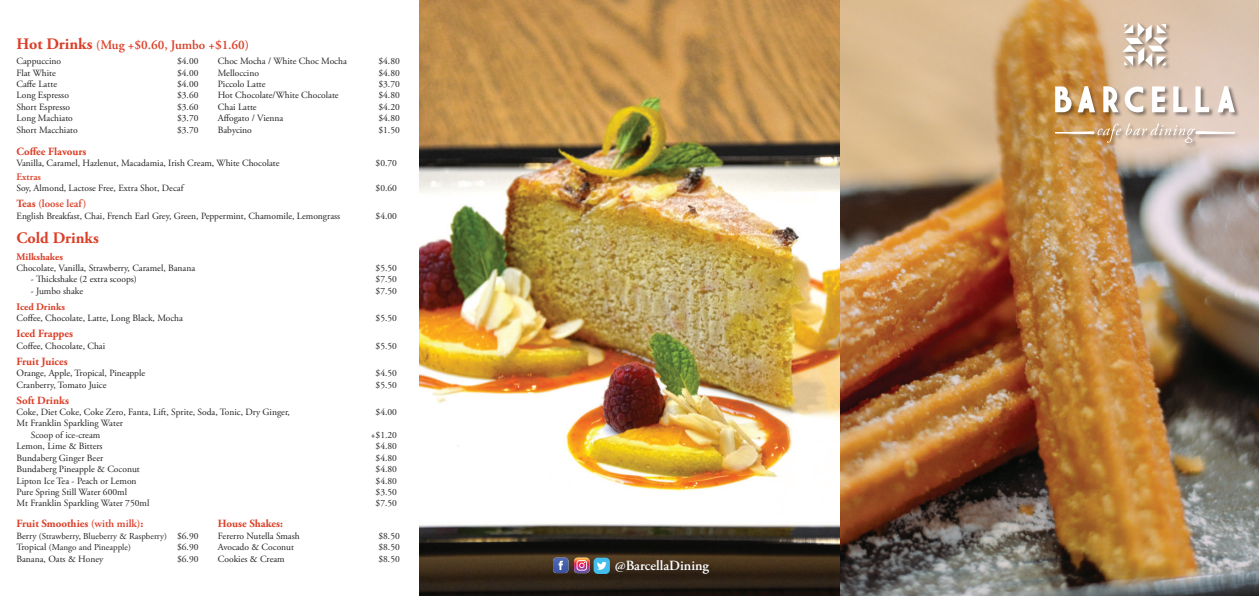
<style>
.page{position:relative;width:1259px;height:596px;background:#fff}
.page>*{position:absolute;margin:0;border:0;box-sizing:border-box;transform-origin:0 0}
.t1{font:700 16px "Adobe Garamond Pro";color:#db3f28}
.t2{font:600 14px "Adobe Garamond Pro";color:#fff}
.t3{font:600 13px "Adobe Garamond Pro";color:#db3f28}
.t4{font:700 11px "Adobe Garamond Pro";color:#db3f28}
.t5{font:600 11px "Adobe Garamond Pro";color:#db3f28}
.t6{font:700 10px "Adobe Garamond Pro";color:#db3f28}
.t7{font:600 10px "Adobe Garamond Pro";color:#db3f28}
.t8{font:9.5px/11.4px "Adobe Garamond Pro";color:#231f20}
.t9{font:9px/11.4px "Adobe Garamond Pro";color:#231f20}
.s1{font-weight:700;font-size:16px}
.s2{font-weight:700}
.s3{font-weight:600}
.s4{font-size:9.5px}
</style>
<div class="page">
<img style="left:419px;top:0;width:840px;height:595px">
<div style="left:1054px;top:22px;width:185px;height:126px;background:#231f20;opacity:.5"></div>
<svg style="left:1122px;top:22px;width:45px;height:45px"></svg>
<svg style="left:1055px;top:86px;width:16px;height:26px"></svg>
<svg style="left:1077px;top:86px;width:18px;height:26px"></svg>
<svg style="left:1103px;top:86px;width:15px;height:26px"></svg>
<svg style="left:1124px;top:86px;width:19px;height:26px"></svg>
<svg style="left:1152px;top:86px;width:12px;height:26px"></svg>
<svg style="left:1173px;top:86px;width:14px;height:26px"></svg>
<svg style="left:1195px;top:86px;width:14px;height:26px"></svg>
<svg style="left:1217px;top:86px;width:17px;height:26px"></svg>
<svg style="left:1055px;top:123px;width:179px;height:20px;background:#d7bb9e"></svg>
<div style="left:615px;top:559px;width:100px;height:19px;background:#231f20;opacity:.5"></div>
<div style="left:593px;top:557px;width:17px;height:16px;background:#42bded;border-radius:4px"></div>
<svg style="left:597px;top:561px;width:9px;height:8px"></svg>
<svg style="left:574px;top:557px;width:15px;height:15px"></svg>
<svg style="left:553px;top:557px;width:15px;height:15px"></svg>
<h3 class="t3" style="left:17px;top:37px;width:234px"><span class="s1">Hot Drinks</span> (Mug +$0.60, Jumbo +$1.60)</h3>
<p class="t8" style="left:218px;top:56px;width:130px">Choc Mocha / White Choc Mocha</p>
<p class="t8" style="left:378px;top:56px;width:23px">$4.80</p>
<p class="t8" style="left:218px;top:67px;width:43px">Melloccino</p>
<p class="t8" style="left:378px;top:67px;width:23px">$4.80</p>
<p class="t8" style="left:218px;top:79px;width:49px">Piccolo Latte</p>
<p class="t8" style="left:378px;top:79px;width:23px">$3.70</p>
<p class="t8" style="left:218px;top:90px;width:122px">Hot Chocolate/White Chocolate</p>
<p class="t8" style="left:378px;top:90px;width:23px">$4.80</p>
<p class="t8" style="left:218px;top:101px;width:40px">Chai Latte</p>
<p class="t8" style="left:378px;top:101px;width:23px">$4.20</p>
<p class="t8" style="left:218px;top:113px;width:67px">Affogato / Vienna</p>
<p class="t8" style="left:378px;top:113px;width:23px">$4.80</p>
<p class="t8" style="left:218px;top:124px;width:36px">Babycino</p>
<p class="t8" style="left:378px;top:124px;width:23px">$1.50</p>
<p class="t4" style="left:17px;top:145px;width:71px">Coffee Flavours</p>
<p class="t8" style="left:17px;top:158px;width:264px">Vanilla, Caramel, Hazlenut, Macadamia, Irish Cream, White Chocolate</p>
<p class="t8" style="left:376px;top:158px;width:23px">$0.70</p>
<p class="t7" style="left:17px;top:171px;width:26px">Extras</p>
<p class="t8" style="left:17px;top:183px;width:168px">Soy, Almond, Lactose Free, Extra Shot, Decaf</p>
<p class="t8" style="left:376px;top:183px;width:23px">$0.60</p>
<p class="t5" style="left:17px;top:197px;width:71px"><span class="s2">Teas</span> (loose leaf)</p>
<p class="t8" style="left:17px;top:210px;width:325px">English Breakfast, Chai, French Earl Grey, Green, Peppermint, Chamomile, Lemongrass</p>
<p class="t8" style="left:376px;top:210px;width:23px">$4.00</p>
<h1 class="t1" style="left:17px;top:229px;width:84px">Cold Drinks</h1>
<p class="t6" style="left:17px;top:250px;width:48px">Milkshakes</p>
<p class="t8" style="left:17px;top:262px;width:180px">Chocolate, Vanilla, Strawberry, Caramel, Banana</p>
<p class="t8" style="left:376px;top:262px;width:23px">$5.50</p>
<p class="t8" style="left:31px;top:274px;width:108px">- Thickshake (2 extra scoops)</p>
<p class="t8" style="left:376px;top:274px;width:23px">$7.50</p>
<p class="t8" style="left:31px;top:285px;width:54px">- Jumbo shake</p>
<p class="t8" style="left:376px;top:285px;width:23px">$7.50</p>
<p class="t6" style="left:17px;top:300px;width:50px">Iced Drinks</p>
<p class="t8" style="left:17px;top:312px;width:168px">Coffee, Chocolate, Latte, Long Black, Mocha</p>
<p class="t8" style="left:376px;top:312px;width:23px">$5.50</p>
<p class="t4" style="left:17px;top:327px;width:58px">Iced Frappes</p>
<p class="t8" style="left:17px;top:340px;width:90px">Coffee, Chocolate, Chai</p>
<p class="t8" style="left:376px;top:340px;width:23px">$5.50</p>
<p class="t4" style="left:17px;top:354px;width:53px">Fruit Juices</p>
<p class="t8" style="left:17px;top:367px;width:130px">Orange, Apple, Tropical, Pineapple</p>
<p class="t8" style="left:376px;top:367px;width:23px">$4.50</p>
<p class="t8" style="left:17px;top:379px;width:91px">Cranberry, Tomato Juice</p>
<p class="t8" style="left:376px;top:379px;width:23px">$5.50</p>
<p class="t4" style="left:17px;top:393px;width:54px">Soft Drinks</p>
<p class="t8" style="left:17px;top:406px;width:275px">Coke, Diet Coke, Coke Zero, Fanta, Lift, Sprite, Soda, Tonic, Dry Ginger,</p>
<p class="t8" style="left:376px;top:406px;width:23px">$4.00</p>
<p class="t8" style="left:31px;top:418px;width:94px;text-indent:-14px">Mt Franklin Sparkling Water<br>Scoop of ice-cream</p>
<p class="t8" style="left:371px;top:429px;width:28px">+$1.20</p>
<p class="t8" style="left:17px;top:440px;width:88px">Lemon, Lime &amp; Bitters</p>
<p class="t8" style="left:376px;top:440px;width:23px">$4.80</p>
<p class="t8" style="left:17px;top:452px;width:88px">Bundaberg Ginger Beer</p>
<p class="t8" style="left:376px;top:452px;width:23px">$4.80</p>
<p class="t8" style="left:17px;top:463px;width:125px">Bundaberg Pineapple &amp; Coconut</p>
<p class="t8" style="left:376px;top:463px;width:23px">$4.80</p>
<p class="t8" style="left:17px;top:475px;width:122px">Lipton Ice Tea - Peach or Lemon</p>
<p class="t8" style="left:376px;top:475px;width:23px">$4.80</p>
<p class="t8" style="left:17px;top:486px;width:112px">Pure Spring Still Water 600ml</p>
<p class="t8" style="left:376px;top:486px;width:23px">$3.50</p>
<p class="t8" style="left:17px;top:497px;width:134px">Mt Franklin Sparkling Water 750ml</p>
<p class="t8" style="left:376px;top:497px;width:23px">$7.50</p>
<p class="t4" style="left:17px;top:517px;width:128px">Fruit Smoothies <span class="s3">(with milk)</span>:</p>
<p class="t9" style="left:17px;top:530px;width:183px"><span class="s4">Berry</span> (Strawberry, Blueberry &amp; Raspberry) <span class="s4">$6.90<br>Tropical</span> (Mango and Pineapple)</p>
<p class="t8" style="left:17px;top:56px;width:46px">Cappuccino</p>
<p class="t8" style="left:177px;top:56px;width:23px">$4.00</p>
<p class="t8" style="left:17px;top:67px;width:41px">Flat White</p>
<p class="t8" style="left:177px;top:67px;width:23px">$4.00</p>
<p class="t8" style="left:17px;top:79px;width:42px">Caffe Latte</p>
<p class="t8" style="left:177px;top:79px;width:23px">$4.00</p>
<p class="t8" style="left:17px;top:90px;width:54px">Long Espresso</p>
<p class="t8" style="left:177px;top:90px;width:23px">$3.60</p>
<p class="t8" style="left:17px;top:101px;width:55px">Short Espresso</p>
<p class="t8" style="left:177px;top:101px;width:23px">$3.60</p>
<p class="t8" style="left:17px;top:113px;width:58px">Long Machiato</p>
<p class="t8" style="left:177px;top:113px;width:23px">$3.70</p>
<p class="t8" style="left:17px;top:124px;width:63px">Short Macchiato</p>
<p class="t8" style="left:177px;top:124px;width:23px">$3.70</p>
<p class="t4" style="left:218px;top:517px;width:67px">House Shakes:</p>
<p class="t8" style="left:218px;top:530px;width:83px">Fererro Nutella Smash</p>
<p class="t8" style="left:378px;top:530px;width:23px">$8.50</p>
<p class="t8" style="left:218px;top:541px;width:78px">Avocado &amp; Coconut</p>
<p class="t8" style="left:378px;top:541px;width:23px">$8.50</p>
<p class="t8" style="left:218px;top:552px;width:68px">Cookies &amp; Cream</p>
<p class="t8" style="left:378px;top:552px;width:23px">$8.50</p>
<p class="t8" style="left:177px;top:541px;width:23px">$6.90</p>
<p class="t8" style="left:17px;top:552px;width:88px">Banana, Oats &amp; Honey</p>
<p class="t8" style="left:177px;top:552px;width:23px">$6.90</p>
<h2 class="t2" style="left:615px;top:556px;width:96px">@BarcellaDining</h2>
</div>
